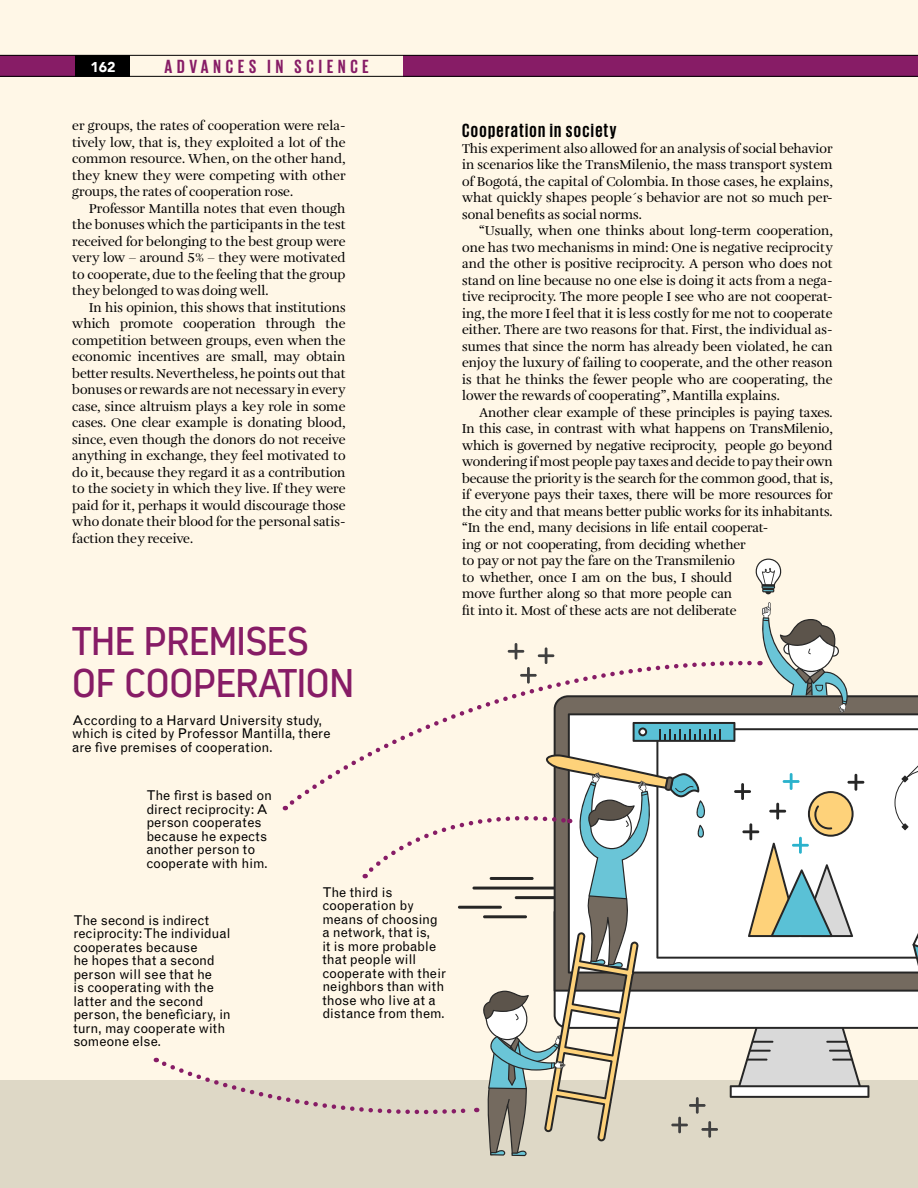
<style>
.page{position:relative;width:918px;height:1188px;background:#fff7e7}
.page>*{position:absolute;margin:0;border:0;box-sizing:border-box;transform-origin:0 0}
.t1{font:39.9px/42.2px "Estandar";color:#871c66}
.t2{font:700 19.5px "Giorgio Sans";letter-spacing:.07em;color:#000}
.t3{font:700 19.5px "Giorgio Sans";letter-spacing:.25em;color:#871c66}
.t4{font:900 14.25px "Avenir";color:#fff}
.t5{font:13.5px/16.5px "Amalia Pro";letter-spacing:-.01em;color:#000;text-align:justify}
.t6{font:13.5px/13.5px "Grotesque MT Std";color:#000}
</style>
<div class="page">
<div style="left:0;top:1080px;width:918px;height:108px;background:#ded8c6"></div>
<svg style="left:760px;top:728px;width:158px;height:23px;background:#ececec"></svg>
<svg style="left:755px;top:559px;width:27px;height:35px"></svg>
<svg style="left:508px;top:643px;width:46px;height:16px"></svg>
<svg style="left:0;top:55px;width:918px;height:22px"></svg>
<svg style="left:375px;top:659px;width:385px;height:92px"></svg>
<svg style="left:156px;top:751px;width:762px;height:405px"></svg>
<svg style="left:755px;top:602px;width:95px;height:125px"></svg>
<p class="t4" style="left:90px;top:55px;width:27px">162</p>
<h2 class="t3" style="left:165px;top:57px;width:206px">ADVANCES IN SCIENCE</h2>
<p class="t5" style="left:72px;top:118px;width:275px">er groups, the rates of cooperation were rela&shy;tively low, that is, they exploited a lot of the common resource. When, on the other hand, they knew they were competing with other groups, the rates of cooperation rose.</p>
<p class="t5" style="left:72px;top:200px;width:275px;text-indent:17px">Professor Mantilla notes that even though the bonuses which the participants in the test received for belonging to the best group were very low – around 5% – they were motivated to cooperate, due to the feeling that the group they belonged to was doing well.</p>
<p class="t5" style="left:72px;top:299px;width:275px;text-indent:17px">In his opinion, this shows that institutions which promote cooperation through the competition between groups, even when the economic incentives are small, may obtain better results. Nevertheless, he points out that bonuses or rewards are not necessary in every case, since altruism plays a key role in some cases. One clear example is donating blood, since, even though the donors do not receive anything in exchange, they feel motivated to do it, because they regard it as a contribution to the society in which they live. If they were paid for it, perhaps it would discourage those who donate their blood for the personal satis&shy;faction they receive.</p>
<h1 class="t1" style="left:72px;top:620px;width:283px">THE PREMISES<br>OF COOPERATION</h1>
<p class="t6" style="left:72px;top:714px;width:260px">According to a Harvard University study, which is cited by Professor Mantilla, there are five premises of cooperation.</p>
<p class="t6" style="left:146px;top:789px;width:127px">The first is based on direct reciprocity: A person cooperates because he expects another person to cooperate with him.</p>
<p class="t6" style="left:73px;top:914px;width:159px">The second is indirect reciprocity: The individual cooperates because<br>he hopes that a second person will see that he<br>is cooperating with the latter and the second person, the beneficiary, in turn, may cooperate with someone else.</p>
<p class="t6" style="left:322px;top:885px;width:125px">The third is cooperation by means of choosing a network, that is,<br>it is more probable that people will cooperate with their neighbors than with those who live at a distance from them.</p>
<h2 class="t2" style="left:462px;top:120px;width:156px">Cooperation in society</h2>
<p class="t5" style="left:462px;top:141px;width:372px">This experiment also allowed for an analysis of social behavior in scenarios like the TransMilenio, the mass transport system of Bogotá, the capital of Colombia. In those cases, he explains, what quickly shapes people´s behavior are not so much per&shy;sonal benefits as social norms.</p>
<p class="t5" style="left:462px;top:223px;width:372px;text-indent:17px">“Usually, when one thinks about long-term cooperation, one has two mechanisms in mind: One is negative reciprocity and the other is positive reciprocity. A person who does not stand on line because no one else is doing it acts from a nega&shy;tive reciprocity. The more people I see who are not cooperat&shy;ing, the more I feel that it is less costly for me not to cooperate either. There are two reasons for that. First, the individual as&shy;sumes that since the norm has already been violated, he can enjoy the luxury of failing to cooperate, and the other reason is that he thinks the fewer people who are cooperating, the lower the rewards of cooperating”, Mantilla explains.</p>
<p class="t5" style="left:462px;top:405px;width:372px;text-align:left;text-indent:17px">Another clear example of these principles is paying taxes.<br>In this case, in contrast with what happens on TransMilenio, which is governed by negative reciprocity, people go beyond wondering if most people pay taxes and decide to pay their own because the priority is the search for the common good, that is, if everyone pays their taxes, there will be more resources for the city and that means better public works for its inhabitants. “In the end, many decisions in life entail cooperat-<br>ing or not cooperating, from deciding whether<br>to pay or not pay the fare on the Transmilenio<br>to whether, once I am on the bus, I should<br>move further along so that more people can<br>fit into it. Most of these acts are not deliberate</p>
</div>
